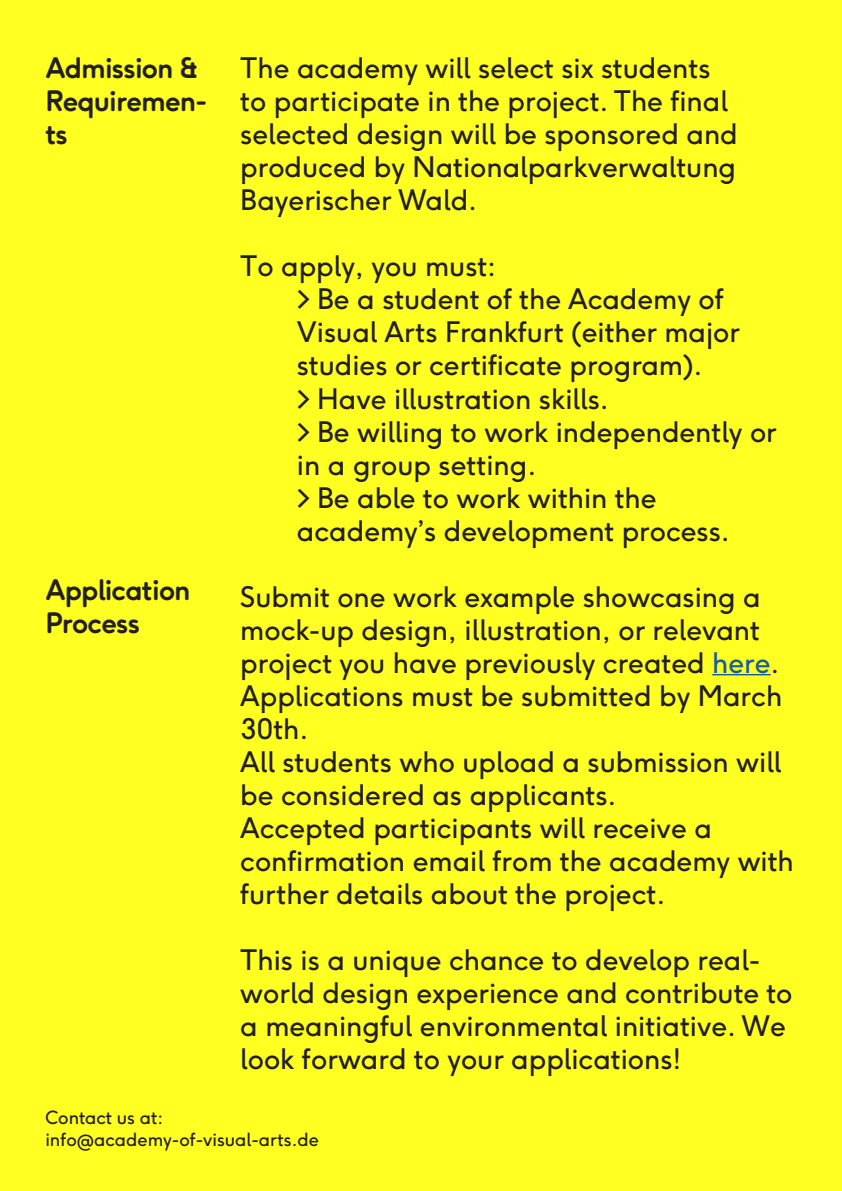
<style>
.page{position:relative;width:842px;height:1191px;background:#ffff21}
.page>*{position:absolute;margin:0;border:0;box-sizing:border-box;transform-origin:0 0}
.t1{font:28px/33px "F37 Ginger";color:#231f20}
.t2{font:700 28px/33px "F37 Ginger Round";letter-spacing:-.03em;color:#231f20}
.t3{font:18px "F37 Ginger";color:#231f20}
.s1{color:#175d9e}
</style>
<div class="page">
<hr style="left:712px;top:674px;width:59px;height:1px;background:#175d9e">
<p class="t2" style="left:45px;top:51px;width:164px">Admission &amp;<br>Requiremen&shy;ts</p>
<p class="t1" style="left:240px;top:54px;width:499px">The academy will select six students to participate in the project. The final selected design will be sponsored and produced by Nationalparkverwaltung Bayerischer Wald.</p>
<p class="t1" style="left:240px;top:252px;width:257px">To apply, you must:</p>
<p class="t1" style="left:297px;top:285px;width:445px">&gt; Be a student of the Academy of<br>Visual Arts Frankfurt (either major studies or certificate program).</p>
<p class="t1" style="left:297px;top:384px;width:313px">&gt; Have illustration skills.</p>
<p class="t1" style="left:297px;top:417px;width:481px">&gt; Be willing to work independently or in a group setting.</p>
<p class="t1" style="left:297px;top:483px;width:434px">&gt; Be able to work within the academy’s development process.</p>
<p class="t2" style="left:45px;top:572px;width:147px">Application<br>Process</p>
<p class="t1" style="left:240px;top:582px;width:541px">Submit one work example showcasing a mock-up design, illustration, or relevant project you have previously created <span class="s1">here</span>.</p>
<p class="t1" style="left:240px;top:681px;width:543px">Applications must be submitted by March<br>30th.</p>
<p class="t1" style="left:240px;top:747px;width:543px">All students who upload a submission will be considered as applicants.</p>
<p class="t1" style="left:240px;top:813px;width:555px">Accepted participants will receive a confirmation email from the academy with further details about the project.</p>
<p class="t1" style="left:240px;top:945px;width:554px">This is a unique chance to develop real&shy;world design experience and contribute to a meaningful environmental initiative. We look forward to your applications!</p>
<p class="t3" style="left:45px;top:1109px;width:119px">Contact us at:</p>
<p class="t3" style="left:45px;top:1131px;width:275px">info@academy-of-visual-arts.de</p>
</div>
